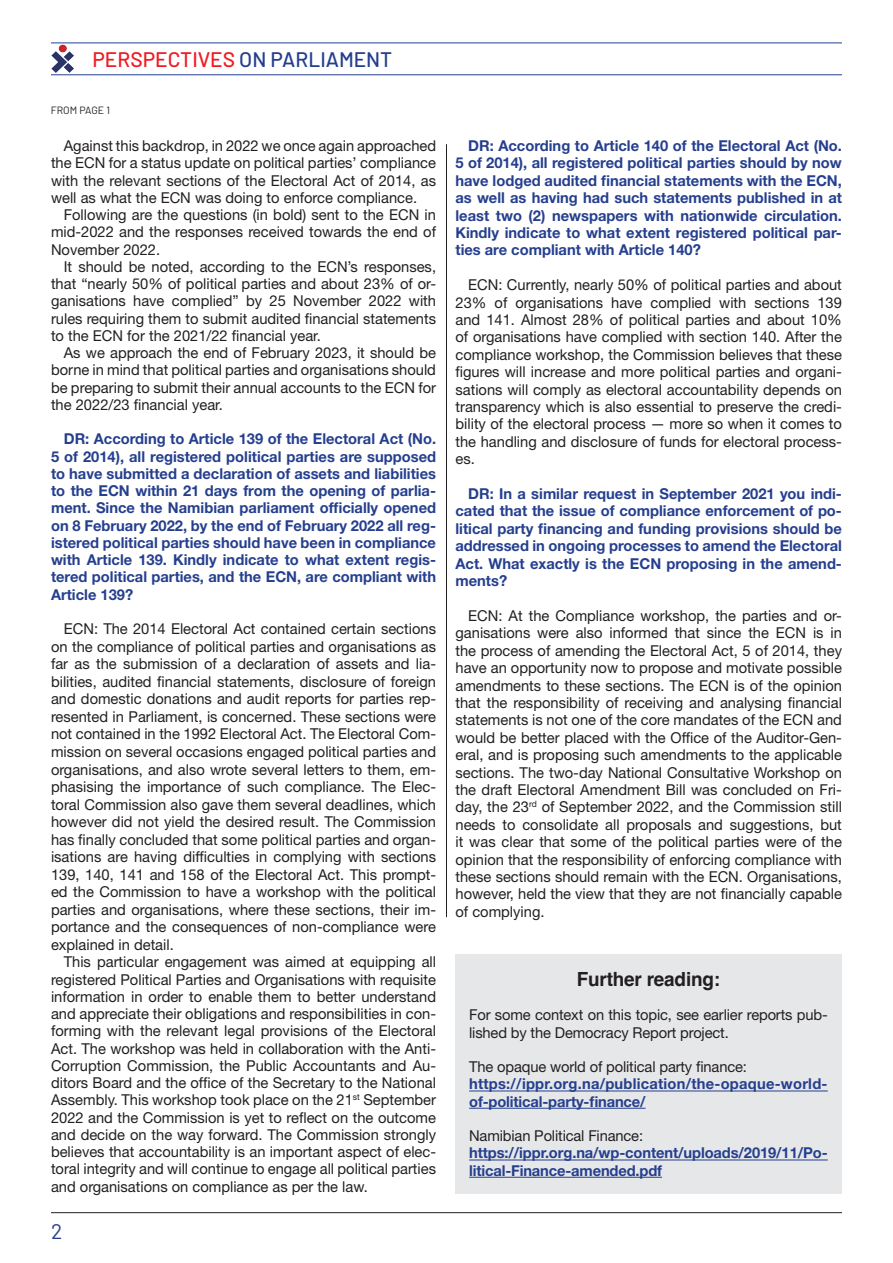
<style>
.page{position:relative;width:893px;height:1263px;background:#fff}
.page>*{position:absolute;margin:0;border:0;box-sizing:border-box;transform-origin:0 0}
.t1{font:500 21px "Barlow";color:#ee1d23}
.t2{font:21px "Barlow";color:#253f8e}
.t3{font:700 19.5px "Helvetica";letter-spacing:-.01em;color:#231f20}
.t4{font:15px/17.4px "Helvetica Neue LT Std";color:#231f20;text-align:justify}
.t5{font:700 15px/17.2px "Helvetica Neue LT Std";color:#253f8e;text-align:justify}
.t6{font:10.5px "Barlow";color:#231f20}
.s1{color:#253f8e}
</style>
<div class="page">
<hr style="left:51px;top:43px;width:791px;height:1px;background:#253f8e">
<hr style="left:51px;top:74px;width:791px;height:1px;background:#253f8e">
<img style="left:52px;top:44px;width:22px;height:29px">
<hr style="left:51px;top:1212px;width:791px;height:1px;background:#231f20">
<hr style="left:446px;top:144px;width:1px;height:773px;background:#231f20">
<div style="left:456px;top:954px;width:386px;height:240px;background:#e6e7e9"></div>
<hr style="left:469px;top:1090px;width:359px;height:1px;background:#253f8e">
<hr style="left:469px;top:1108px;width:177px;height:1px;background:#253f8e">
<hr style="left:469px;top:1159px;width:359px;height:1px;background:#253f8e">
<hr style="left:469px;top:1177px;width:193px;height:1px;background:#253f8e">
<h1 class="t1" style="left:92px;top:47px;width:301px">PERSPECTIVES <span class="s1">ON PARLIAMENT</span></h1>
<p class="t6" style="left:51px;top:104px;width:36px">FROM PAGE</p>
<p class="t6" style="left:106px;top:104px;width:5px">1</p>
<p class="t4" style="left:51px;top:137px;width:387px;text-indent:13px">Against this backdrop, in 2022 we once again approached the ECN for a status update on political parties’ compliance with the relevant sections of the Electoral Act of 2014, as well as what the ECN was doing to enforce compliance.</p>
<p class="t4" style="left:51px;top:206px;width:387px;text-indent:13px">Following are the questions (in bold) sent to the ECN in mid-2022 and the responses received towards the end of November 2022.</p>
<p class="t4" style="left:51px;top:258px;width:387px;text-indent:13px">It should be noted, according to the ECN’s responses, that “nearly 50% of political parties and about 23% of or&shy;ganisations have complied” by 25 November 2022 with rules requiring them to submit audited financial statements to the ECN for the 2021/22 financial year.</p>
<p class="t4" style="left:51px;top:344px;width:387px;text-indent:13px">As we approach the end of February 2023, it should be borne in mind that political parties and organisations should be preparing to submit their annual accounts to the ECN for the 2022/23 financial year.</p>
<p class="t5" style="left:51px;top:430px;width:387px;text-indent:13px">DR: According to Article 139 of the Electoral Act (No.<br>5 of 2014), all registered political parties are supposed to have submitted a declaration of assets and liabilities to the ECN within 21 days from the opening of parlia&shy;ment. Since the Namibian parliament officially opened on 8 February 2022, by the end of February 2022 all reg&shy;istered political parties should have been in compliance with Article 139. Kindly indicate to what extent regis&shy;tered political parties, and the ECN, are compliant with Article 139?</p>
<p class="t4" style="left:51px;top:620px;width:387px;text-indent:13px">ECN: The 2014 Electoral Act contained certain sections on the compliance of political parties and organisations as far as the submission of a declaration of assets and lia&shy;bilities, audited financial statements, disclosure of foreign and domestic donations and audit reports for parties rep&shy;resented in Parliament, is concerned. These sections were not contained in the 1992 Electoral Act. The Electoral Com&shy;mission on several occasions engaged political parties and organisations, and also wrote several letters to them, em&shy;phasising the importance of such compliance. The Elec&shy;toral Commission also gave them several deadlines, which however did not yield the desired result. The Commission has finally concluded that some political parties and organ&shy;isations are having difficulties in complying with sections 139, 140, 141 and 158 of the Electoral Act. This prompt&shy;ed the Commission to have a workshop with the political parties and organisations, where these sections, their im&shy;portance and the consequences of non-compliance were explained in detail.</p>
<p class="t4" style="left:51px;top:953px;width:387px;text-indent:13px">This particular engagement was aimed at equipping all registered Political Parties and Organisations with requisite information in order to enable them to better understand and appreciate their obligations and responsibilities in con&shy;forming with the relevant legal provisions of the Electoral Act. The workshop was held in collaboration with the Anti-Corruption Commission, the Public Accountants and Au&shy;ditors Board and the office of the Secretary to the National Assembly. This workshop took place on the 21<sup>st</sup> September 2022 and the Commission is yet to reflect on the outcome and decide on the way forward. The Commission strongly believes that accountability is an important aspect of elec&shy;toral integrity and will continue to engage all political parties and organisations on compliance as per the law.</p>
<h1 class="t2" style="left:51px;top:1219px;width:13px">2</h1>
<p class="t5" style="left:455px;top:137px;width:388px;text-indent:13px">DR: According to Article 140 of the Electoral Act (No.<br>5 of 2014), all registered political parties should by now have lodged audited financial statements with the ECN, as well as having had such statements published in at least two (2) newspapers with nationwide circulation.<br>Kindly indicate to what extent registered political par&shy;ties are compliant with Article 140?</p>
<p class="t4" style="left:455px;top:276px;width:388px;text-indent:13px">ECN: Currently, nearly 50% of political parties and about 23% of organisations have complied with sections 139 and 141. Almost 28% of political parties and about 10% of organisations have complied with section 140. After the compliance workshop, the Commission believes that these figures will increase and more political parties and organi&shy;sations will comply as electoral accountability depends on transparency which is also essential to preserve the credi&shy;bility of the electoral process — more so when it comes to the handling and disclosure of funds for electoral process&shy;es.</p>
<p class="t5" style="left:455px;top:485px;width:388px;text-indent:13px">DR: In a similar request in September 2021 you indi&shy;cated that the issue of compliance enforcement of po&shy;litical party financing and funding provisions should be addressed in ongoing processes to amend the Electoral Act. What exactly is the EC N proposing in the amend&shy;ments?</p>
<p class="t4" style="left:455px;top:607px;width:388px;text-indent:13px">ECN: At the Compliance workshop, the parties and or&shy;ganisations were also informed that since the ECN is in the process of amending the Electoral Act, 5 of 2014, they have an opportunity now to propose and motivate possible amendments to these sections. The ECN is of the opinion that the responsibility of receiving and analysing financial statements is not one of the core mandates of the ECN and would be better placed with the Office of the Auditor-Gen&shy;eral, and is proposing such amendments to the applicable sections. The two-day National Consultative Workshop on the draft Electoral Amendment Bill was concluded on Fri&shy;day, the 23<sup>rd</sup> of September 2022, and the Commission still needs to consolidate all proposals and suggestions, but it was clear that some of the political parties were of the opinion that the responsibility of enforcing compliance with these sections should remain with the ECN. Organisations, however, held the view that they are not financially capable of complying.</p>
<h2 class="t3" style="left:577px;top:967px;width:145px">Further reading:</h2>
<p class="t4" style="left:469px;top:1006px;width:360px">For some context on this topic, see earlier reports pub&shy;lished by the Democracy Report project.</p>
<p class="t4" style="left:469px;top:1058px;width:279px">The opaque world of political party finance:</p>
<p class="t5" style="left:469px;top:1075px;width:360px">https://ippr.org.na/publication/the-opaque-world&shy;of-political-party-finance/</p>
<p class="t4" style="left:469px;top:1127px;width:175px">Namibian Political Finance:</p>
<p class="t5" style="left:469px;top:1144px;width:360px">https://ippr.org.na/wp-content/uploads/2019/11/Po&shy;litical-Finance-amended.pdf</p>
</div>
